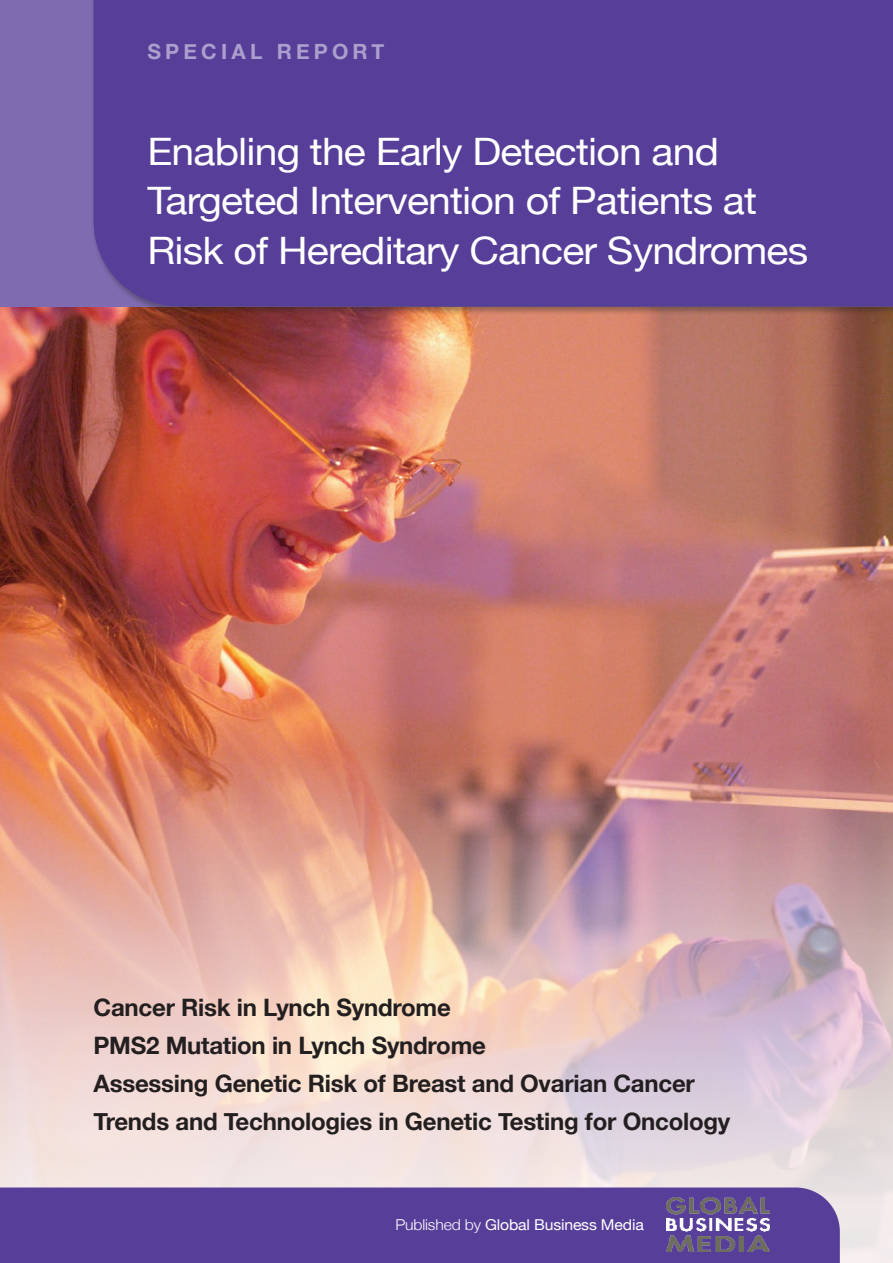
<style>
.page{position:relative;width:893px;height:1263px;background:#fff}
.page>*{position:absolute;margin:0;border:0;box-sizing:border-box;transform-origin:0 0}
.t1{font:37.8px/49.5px "Helvetica Neue";letter-spacing:-.02em;color:#fff;scale:1.08 1}
.t2{font:700 24px/37.8px "Helvetica Neue";letter-spacing:-.01em;color:#231f20}
.t3{font:700 21px "Helvetica Neue";letter-spacing:.2em;color:#ab9fcd}
.t4{font:15px "Helvetica Neue";letter-spacing:-.01em;color:#fff;scale:1.05 1}
.s1{font-weight:300}
</style>
<div class="page">
<img style="left:0;top:306px;width:893px;height:449px">
<img style="left:0;top:755px;width:893px;height:508px">
<div style="left:0;top:1187px;width:840px;height:76px;background:#573e99"></div>
<div style="left:0;top:0;width:893px;height:306px;background:#7e6bb0"></div>
<div style="left:90px;top:0;width:803px;height:315px;background:#231f20;opacity:.35"></div>
<div style="left:94px;top:0;width:799px;height:306px;background:#573e99"></div>
<img style="left:666px;top:1197px;width:104px;height:54px">
<p class="t3" style="left:147px;top:35px;width:239px">SPECIAL REPORT</p>
<h1 class="t1" style="left:147px;top:129px;width:613px">Enabling the Early Detection and<br>Targeted Intervention of Patients at<br>Risk of Hereditary Cancer Syndromes</h1>
<p class="t2" style="left:94px;top:989px;width:638px">Cancer Risk in Lynch Syndrome<br>PMS2 Mutation in Lynch Syndrome<br>Assessing Genetic Risk of Breast and Ovarian Cancer Trends and Technologies in Genetic Testing for Oncology</p>
<p class="t4" style="left:395px;top:1213px;width:238px"><span class="s1">Published by</span> Global Business Media</p>
</div>
